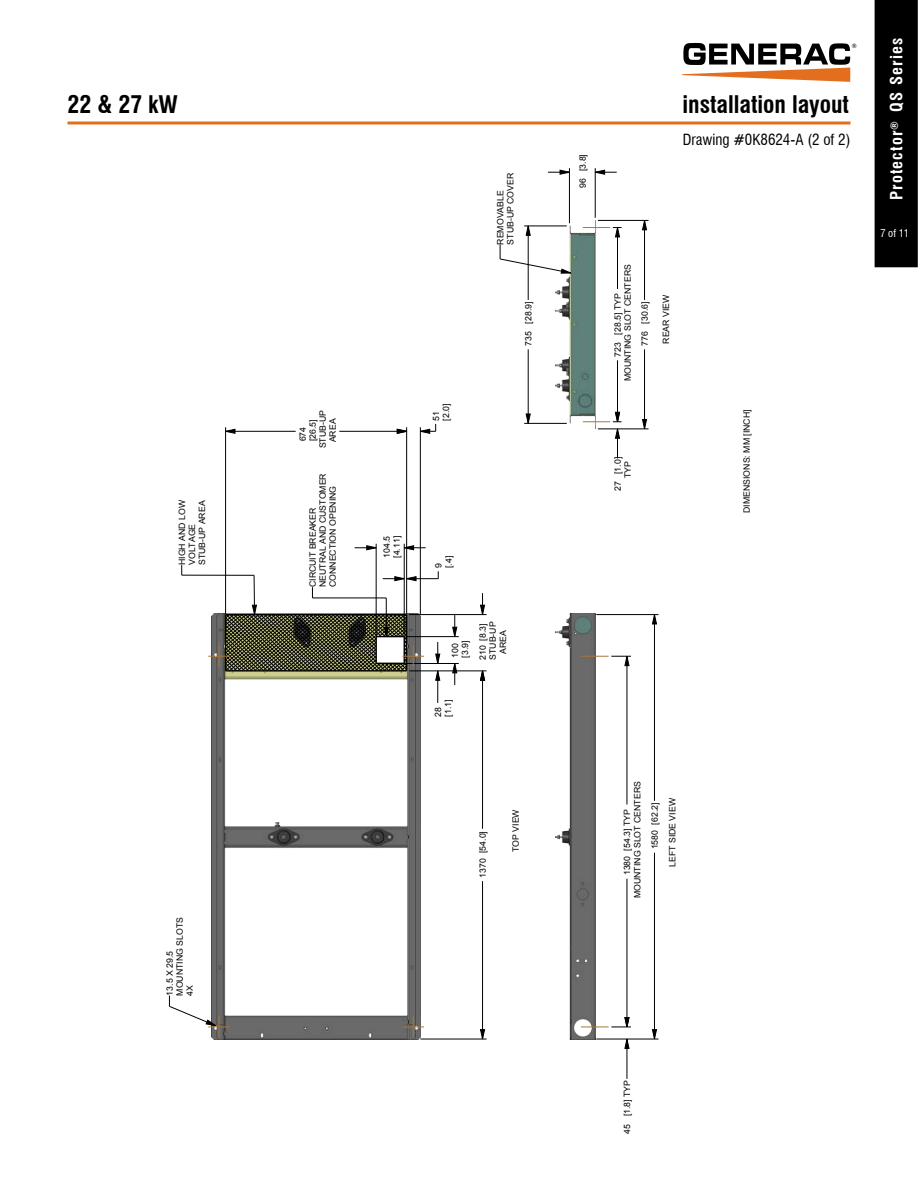
<style>
.page{position:relative;width:918px;height:1188px;background:#fff}
.page>*{position:absolute;margin:0;border:0;box-sizing:border-box;transform-origin:0 0}
.t1{font:700 condensed 23.7px "Swiss 721 BT";color:#000}
.t2{font:700 condensed 16.5px "Swiss 721 BT";letter-spacing:.07em;color:#fff}
.t3{font:condensed 15px "Swiss 721 BT";color:#000}
.t4{font:condensed 10.5px "Swiss 721 BT";color:#fff}
.t5{font:8.7px/10.1px "Arial";color:#000}
.t6{font:6px "Swiss 721 BT";color:#000}
</style>
<div class="page">
<div style="left:875px;top:0;width:43px;height:267px;background:#000"></div>
<hr style="left:68px;top:121px;width:783px;height:3px;background:#e36f1e">
<img style="left:212px;top:672px;width:208px;height:367px">
<img style="left:555px;top:614px;width:40px;height:425px">
<img style="left:555px;top:220px;width:40px;height:204px">
<svg style="left:226px;top:429px;width:10px;height:5px"></svg>
<svg style="left:396px;top:429px;width:10px;height:5px"></svg>
<svg style="left:624px;top:1038px;width:6px;height:11px"></svg>
<svg style="left:652px;top:1029px;width:5px;height:10px"></svg>
<svg style="left:652px;top:615px;width:5px;height:10px"></svg>
<svg style="left:525px;top:413px;width:6px;height:10px"></svg>
<svg style="left:525px;top:225px;width:6px;height:11px"></svg>
<svg style="left:642px;top:419px;width:5px;height:10px"></svg>
<svg style="left:642px;top:221px;width:5px;height:10px"></svg>
<svg style="left:480px;top:1029px;width:5px;height:10px"></svg>
<svg style="left:480px;top:670px;width:5px;height:11px"></svg>
<svg style="left:435px;top:670px;width:6px;height:11px"></svg>
<hr style="left:420px;top:1039px;width:67px;height:1px;background:#000">
<hr style="left:482px;top:671px;width:1px;height:158px;background:#000">
<hr style="left:482px;top:881px;width:1px;height:158px;background:#000">
<svg style="left:480px;top:593px;width:5px;height:21px"></svg>
<svg style="left:452px;top:664px;width:6px;height:21px"></svg>
<svg style="left:452px;top:615px;width:6px;height:21px"></svg>
<hr style="left:437px;top:671px;width:1px;height:32px;background:#000">
<svg style="left:435px;top:642px;width:6px;height:21px"></svg>
<hr style="left:420px;top:427px;width:1px;height:188px;background:#000">
<hr style="left:406px;top:427px;width:1px;height:187px;background:#000">
<hr style="left:404px;top:544px;width:1px;height:91px;background:#000">
<hr style="left:376px;top:544px;width:1px;height:91px;background:#000">
<hr style="left:225px;top:427px;width:1px;height:187px;background:#000">
<hr style="left:409px;top:671px;width:78px;height:1px;background:#000">
<hr style="left:406px;top:663px;width:53px;height:1px;background:#000">
<hr style="left:406px;top:636px;width:53px;height:1px;background:#000">
<hr style="left:409px;top:614px;width:78px;height:1px;background:#000">
<hr style="left:407px;top:578px;width:31px;height:1px;background:#000">
<svg style="left:403px;top:545px;width:23px;height:6px"></svg>
<svg style="left:355px;top:545px;width:22px;height:6px"></svg>
<hr style="left:226px;top:431px;width:70px;height:1px;background:#000">
<svg style="left:420px;top:424px;width:16px;height:10px"></svg>
<hr style="left:339px;top:431px;width:68px;height:1px;background:#000">
<hr style="left:182px;top:575px;width:72px;height:1px;background:#000">
<hr style="left:596px;top:1039px;width:63px;height:1px;background:#000">
<hr style="left:654px;top:615px;width:1px;height:186px;background:#000">
<hr style="left:654px;top:853px;width:1px;height:186px;background:#000">
<hr style="left:627px;top:656px;width:1px;height:148px;background:#000">
<hr style="left:627px;top:1039px;width:1px;height:40px;background:#000">
<hr style="left:627px;top:879px;width:1px;height:148px;background:#000">
<hr style="left:596px;top:614px;width:63px;height:1px;background:#000">
<hr style="left:598px;top:429px;width:51px;height:1px;background:#000">
<hr style="left:524px;top:423px;width:43px;height:1px;background:#000">
<hr style="left:644px;top:220px;width:1px;height:80px;background:#000">
<hr style="left:644px;top:349px;width:1px;height:80px;background:#000">
<hr style="left:617px;top:228px;width:1px;height:61px;background:#000">
<hr style="left:617px;top:360px;width:1px;height:62px;background:#000">
<hr style="left:595px;top:168px;width:1px;height:50px;background:#000">
<hr style="left:569px;top:168px;width:1px;height:55px;background:#000">
<hr style="left:528px;top:226px;width:1px;height:74px;background:#000">
<hr style="left:528px;top:349px;width:1px;height:74px;background:#000">
<svg style="left:500px;top:245px;width:72px;height:29px"></svg>
<hr style="left:524px;top:226px;width:43px;height:1px;background:#000">
<hr style="left:598px;top:220px;width:51px;height:1px;background:#000">
<svg style="left:594px;top:169px;width:23px;height:6px"></svg>
<svg style="left:548px;top:169px;width:22px;height:6px"></svg>
<svg style="left:402px;top:1016px;width:22px;height:22px"></svg>
<svg style="left:169px;top:996px;width:61px;height:42px"></svg>
<svg style="left:208px;top:575px;width:216px;height:97px"></svg>
<svg style="left:581px;top:1017px;width:50px;height:11px"></svg>
<svg style="left:581px;top:655px;width:50px;height:11px"></svg>
<svg style="left:583px;top:412px;width:39px;height:46px"></svg>
<svg style="left:583px;top:227px;width:39px;height:11px"></svg>
<svg style="left:682px;top:43px;width:168px;height:39px"></svg>
<p class="t6" style="left:852px;top:44px;width:7px">®</p>
<h1 class="t1" style="left:68px;top:94px;width:112px">22 &amp; 27 kW</h1>
<h1 class="t1" style="left:683px;top:94px;width:168px">installation layout</h1>
<p class="t5" style="left:178px;top:565px;width:66px;rotate:-90deg">HIGH AND LOW<br>VOLTAGE<br>STUB-UP AREA</p>
<p class="t5" style="left:298px;top:441px;width:16px;rotate:-90deg">674</p>
<p class="t5" style="left:309px;top:441px;width:23px;rotate:-90deg">[26.5]</p>
<p class="t5" style="left:319px;top:448px;width:40px;rotate:-90deg">STUB-UP</p>
<p class="t5" style="left:329px;top:442px;width:25px;rotate:-90deg">AREA</p>
<p class="t5" style="left:309px;top:587px;width:115px;rotate:-90deg">CIRCUIT BREAKER<br>NEUTRAL AND CUSTOMER<br>CONNECTION OPENING</p>
<p class="t5" style="left:432px;top:421px;width:18px;rotate:-90deg">51 [2.0]</p>
<p class="t5" style="left:496px;top:245px;width:73px;rotate:-90deg">REMOVABLE<br>STUB-UP COVER</p>
<p class="t5" style="left:524px;top:346px;width:46px;rotate:-90deg">735 [28.9]</p>
<p class="t5" style="left:382px;top:558px;width:23px;rotate:-90deg">104.5 [4.11]</p>
<p class="t5" style="left:434px;top:568px;width:14px;rotate:-90deg">9 [.4]</p>
<p class="t5" style="left:451px;top:658px;width:18px;rotate:-90deg">100 [3.9]</p>
<p class="t5" style="left:479px;top:660px;width:40px;text-align:center;rotate:-90deg">210 [8.3]<br>STUB-UP<br>AREA</p>
<p class="t5" style="left:434px;top:717px;width:18px;rotate:-90deg">28 [1.1]</p>
<p class="t5" style="left:578px;top:188px;width:36px;rotate:-90deg">96 [3.8]</p>
<h3 class="t3" style="left:683px;top:133px;width:169px">Drawing #0K8624-A (2 of 2)</h3>
<p class="t5" style="left:614px;top:381px;width:118px;text-align:center;rotate:-90deg">723 [28.5] TYP<br>MOUNTING SLOT CENTERS</p>
<p class="t5" style="left:641px;top:346px;width:46px;rotate:-90deg">776 [30.6]</p>
<p class="t5" style="left:662px;top:344px;width:50px;rotate:-90deg">REAR VIEW</p>
<p class="t5" style="left:614px;top:478px;width:22px;text-indent:-13px;rotate:-90deg">27 [1.0]<br>TYP</p>
<p class="t5" style="left:743px;top:513px;width:105px;rotate:-90deg">DIMENSIONS: MM [INCH]</p>
<h2 class="t2" style="left:890px;top:200px;width:164px;rotate:-90deg">Protector<sup>®</sup> QS Series</h2>
<p class="t4" style="left:880px;top:229px;width:30px">7 of 11</p>
<p class="t5" style="left:166px;top:996px;width:80px;rotate:-90deg">13.5 X 29.5<br>MOUNTING SLOTS<br>4X</p>
<p class="t5" style="left:479px;top:878px;width:48px;rotate:-90deg">1370 [54.0]</p>
<p class="t5" style="left:623px;top:898px;width:118px;text-align:center;rotate:-90deg">1380 [54.3] TYP<br>MOUNTING SLOT CENTERS</p>
<p class="t5" style="left:511px;top:852px;width:44px;rotate:-90deg">TOP VIEW</p>
<p class="t5" style="left:668px;top:867px;width:70px;rotate:-90deg">LEFT SIDE VIEW</p>
<p class="t5" style="left:651px;top:849px;width:48px;rotate:-90deg">1580 [62.2]</p>
<p class="t5" style="left:623px;top:1134px;width:56px;rotate:-90deg">45 [1.8] TYP</p>
</div>
